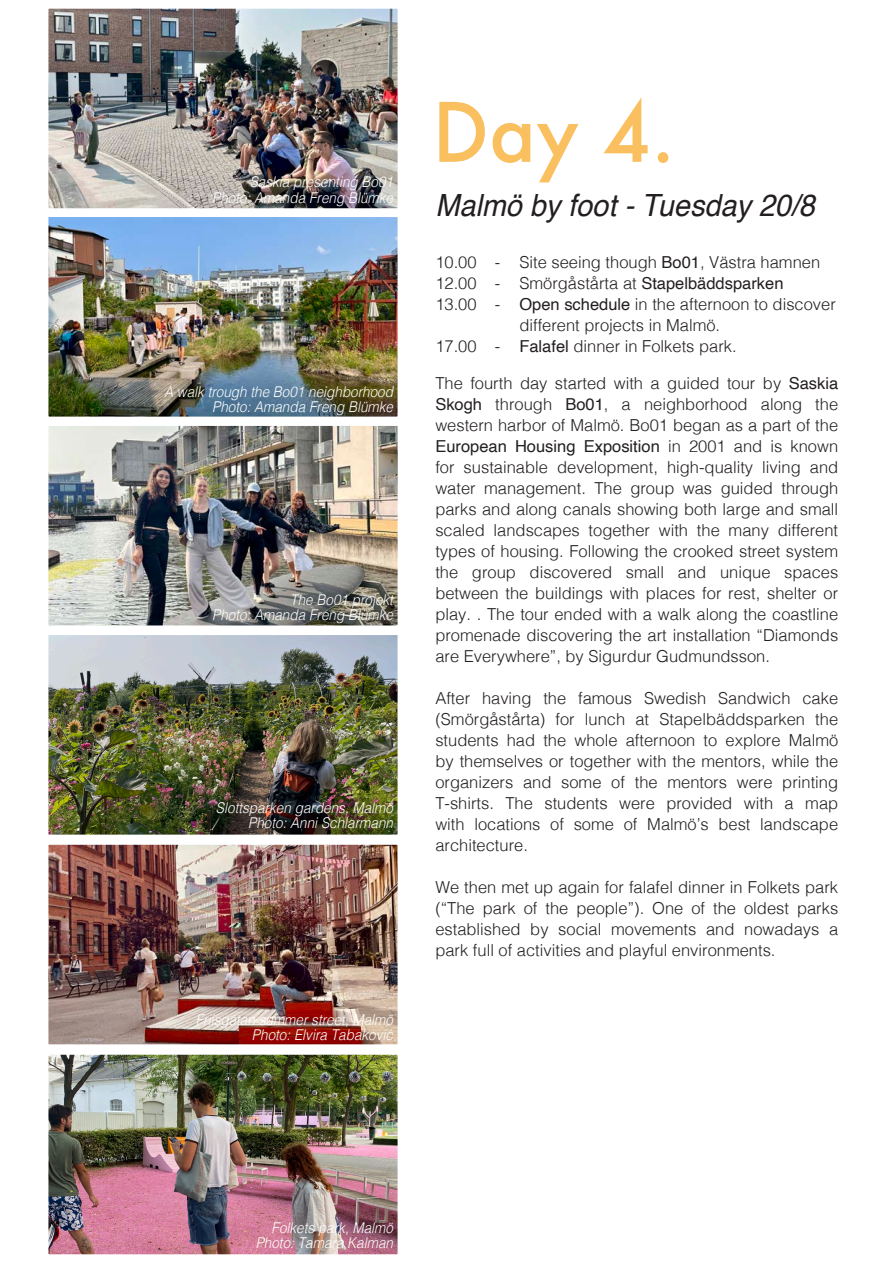
<style>
.page{position:relative;width:893px;height:1263px;background:#fff}
.page>*{position:absolute;margin:0;border:0;box-sizing:border-box;transform-origin:0 0}
.TOC_1{font:500 79.5px "Futura";color:#fabf5f}
.t1{font:italic 30.6px "Helvetica";color:#231f20;scale:.94 1}
.t2{font:300 16.5px/21px "Helvetica";color:#231f20;text-align:justify}
.t3{font:16.5px "Helvetica";color:#231f20}
.t4{font:italic 300 14.85px "Helvetica";color:#fff;scale:.91 1}
.s1{font-weight:400}
.s2{font-weight:300}
</style>
<div class="page">
<img style="left:50px;top:218px;width:346px;height:197px">
<div style="left:40px;top:208px;width:366px;height:217px;border:9px solid #fff"></div>
<img style="left:50px;top:10px;width:346px;height:197px">
<div style="left:40px;top:0;width:366px;height:217px;border:9px solid #fff"></div>
<img style="left:50px;top:636px;width:346px;height:197px">
<div style="left:40px;top:626px;width:366px;height:217px;border:9px solid #fff"></div>
<img style="left:50px;top:846px;width:346px;height:197px">
<div style="left:40px;top:836px;width:366px;height:217px;border:9px solid #fff"></div>
<img style="left:50px;top:427px;width:346px;height:197px">
<div style="left:40px;top:417px;width:366px;height:217px;border:9px solid #fff"></div>
<img style="left:50px;top:1056px;width:346px;height:197px">
<div style="left:40px;top:1046px;width:366px;height:217px;border:9px solid #fff"></div>
<p class="t4" style="left:250px;top:170px;width:159px">Saskia presenting Bo01</p>
<p class="t4" style="left:212px;top:185px;width:200px">Photo: Amanda Freng Blümke</p>
<p class="t4" style="left:164px;top:379px;width:253px">A walk trough the Bo01 neighborhood</p>
<p class="t4" style="left:212px;top:394px;width:200px">Photo: Amanda Freng Blümke</p>
<p class="t4" style="left:290px;top:587px;width:114px">The Bo01 projekt</p>
<p class="t4" style="left:212px;top:602px;width:200px">Photo: Amanda Freng Blümke</p>
<p class="t4" style="left:216px;top:795px;width:196px">Slottsparken gardens, Malmö</p>
<p class="t4" style="left:248px;top:810px;width:161px">Photo: Anni Schlarmann</p>
<p class="t4" style="left:196px;top:1007px;width:218px">Friisgatan summer street, Malmö</p>
<p class="t4" style="left:252px;top:1022px;width:156px">Photo: Elvira Tabaković</p>
<p class="TOC_1" style="left:432px;top:78px;width:244px">Day 4.</p>
<p class="t1" style="left:435px;top:182px;width:405px">Malmö by foot - Tuesday 20/8</p>
<p class="t2" style="left:435px;top:250px;width:43px">10.00</p>
<p class="t2" style="left:435px;top:271px;width:43px">12.00</p>
<p class="t2" style="left:435px;top:292px;width:43px">13.00</p>
<p class="t2" style="left:435px;top:334px;width:43px">17.00</p>
<p class="t2" style="left:495px;top:251px;width:7px">-</p>
<p class="t2" style="left:495px;top:272px;width:7px">-</p>
<p class="t2" style="left:495px;top:293px;width:7px">-</p>
<p class="t2" style="left:495px;top:335px;width:7px">-</p>
<p class="t2" style="left:519px;top:251px;width:302px">Site seeing though <span class="s1">Bo01</span>, Västra hamnen</p>
<p class="t3" style="left:519px;top:271px;width:266px"><span class="s2">Smörgåstårta at</span> Stapelbäddsparken</p>
<p class="t2" style="left:519px;top:293px;width:318px"><span class="s1">Open schedule</span> in the afternoon to discover different projects in Malmö.</p>
<p class="t2" style="left:519px;top:335px;width:219px"><span class="s1">Falafel</span> dinner in Folkets park.</p>
<p class="t2" style="left:435px;top:371px;width:404px">The fourth day started with a guided tour by <span class="s1">Saskia Skogh</span> through <span class="s1">Bo01</span>, a neighborhood along the western harbor of Malmö. Bo01 began as a part of the <span class="s1">European Housing Exposition</span> in 2001 and is known for sustainable development, high-quality living and water management. The group was guided through parks and along canals showing both large and small scaled landscapes together with the many different types of housing. Following the crooked street system the group discovered small and unique spaces between the buildings with places for rest, shelter or play. . The tour ended with a walk along the coastline promenade discovering the art installation “Diamonds are Everywhere”, by Sigurdur Gudmundsson.</p>
<p class="t2" style="left:435px;top:686px;width:404px">After having the famous Swedish Sandwich cake (Smörgåstårta) for lunch at Stapelbäddsparken the students had the whole afternoon to explore Malmö by themselves or together with the mentors, while the organizers and some of the mentors were printing T-shirts. The students were provided with a map with locations of some of Malmö’s best landscape architecture.</p>
<p class="t2" style="left:435px;top:875px;width:404px">We then met up again for falafel dinner in Folkets park (“The park of the people”). One of the oldest parks established by social movements and nowadays a park full of activities and playful environments.</p>
<p class="t4" style="left:271px;top:1214px;width:135px">Folkets park, Malmö</p>
<p class="t4" style="left:256px;top:1229px;width:152px">Photo: Tamara Kalman</p>
</div>
